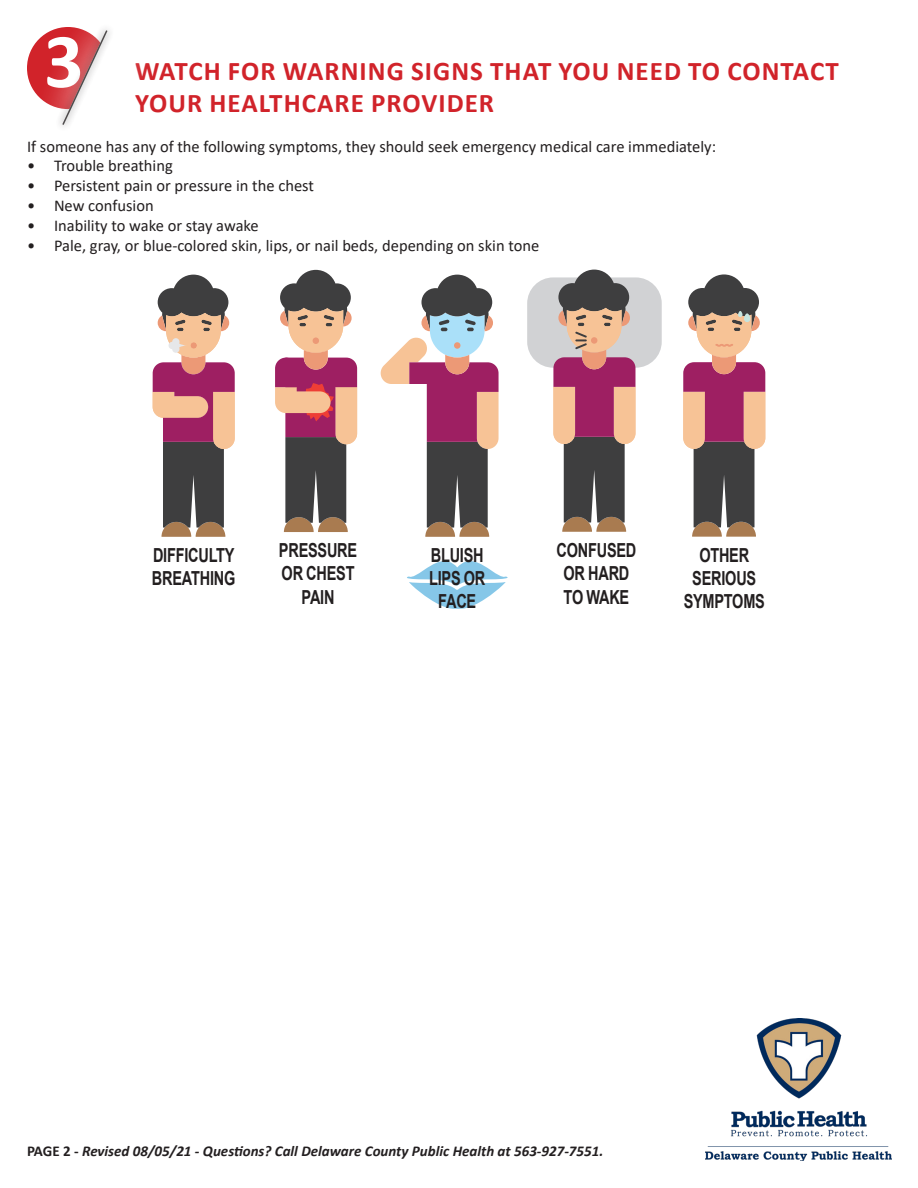
<style>
.page{position:relative;width:918px;height:1188px;background:#fff}
.page>*{position:absolute;margin:0;border:0;box-sizing:border-box;transform-origin:0 0}
.t1{font:700 77.85px "Calibri";color:#fff}
.t2{font:700 27px/32.4px "Calibri";letter-spacing:.04em;color:#d1232a}
.t3{font:700 19.35px/23.2px "Arial";letter-spacing:-.015em;color:#231f20;text-align:center;scale:.75 1}
.t4{font:16.5px "Calibri";color:#231f20}
.t5{font:italic 700 15px "Calibri";color:#231f20}
.s1{font-style:normal}
</style>
<div class="page">
<img style="left:705px;top:1018px;width:186px;height:143px">
<svg style="left:27px;top:27px;width:83px;height:100px"></svg>
<svg style="left:153px;top:275px;width:82px;height:262px"></svg>
<svg style="left:683px;top:274px;width:82px;height:263px"></svg>
<svg style="left:275px;top:270px;width:82px;height:262px"></svg>
<div style="left:527px;top:277px;width:135px;height:91px;background:#d1d2d4;border-radius:26px"></div>
<svg style="left:553px;top:270px;width:82px;height:262px"></svg>
<svg style="left:407px;top:561px;width:101px;height:48px"></svg>
<svg style="left:381px;top:275px;width:118px;height:262px"></svg>
<p class="t1" style="left:44px;top:6px;width:41px">3</p>
<p class="t2" style="left:135px;top:54px;width:705px">WATCH FOR WARNING SIGNS THAT YOU NEED TO CONTACT<br>YOUR HEALTHCARE PROVIDER</p>
<p class="t4" style="left:27px;top:135px;width:691px">If someone has any of the following symptoms, they should seek emergency medical care immediately:</p>
<p class="t4" style="left:27px;top:155px;width:147px">• Trouble breathing</p>
<p class="t4" style="left:27px;top:174px;width:289px">• Persistent pain or pressure in the chest</p>
<p class="t4" style="left:27px;top:194px;width:128px">• New confusion</p>
<p class="t4" style="left:27px;top:214px;width:233px">• Inability to wake or stay awake</p>
<p class="t4" style="left:27px;top:234px;width:514px">• Pale, gray, or blue-colored skin, lips, or nail beds, depending on skin tone</p>
<p class="t3" style="left:279px;top:539px;width:106px">PRESSURE<br>OR CHEST<br>PAIN</p>
<p class="t3" style="left:557px;top:539px;width:108px">CONFUSED<br>OR HARD<br>TO WAKE</p>
<p class="t3" style="left:152px;top:544px;width:113px;text-align:left">DIFFICULTY<br>BREATHING</p>
<p class="t3" style="left:684px;top:544px;width:110px">OTHER<br>SERIOUS<br>SYMPTOMS</p>
<p class="t3" style="left:429px;top:544px;width:76px">BLUISH<br>LIPS OR<br>FACE</p>
<p class="t5" style="left:27px;top:1140px;width:578px"><span class="s1">PAGE 2 -</span> Revised 08/05/21 - Questions? Call Delaware County Public Health at 563-927-7551.</p>
</div>
